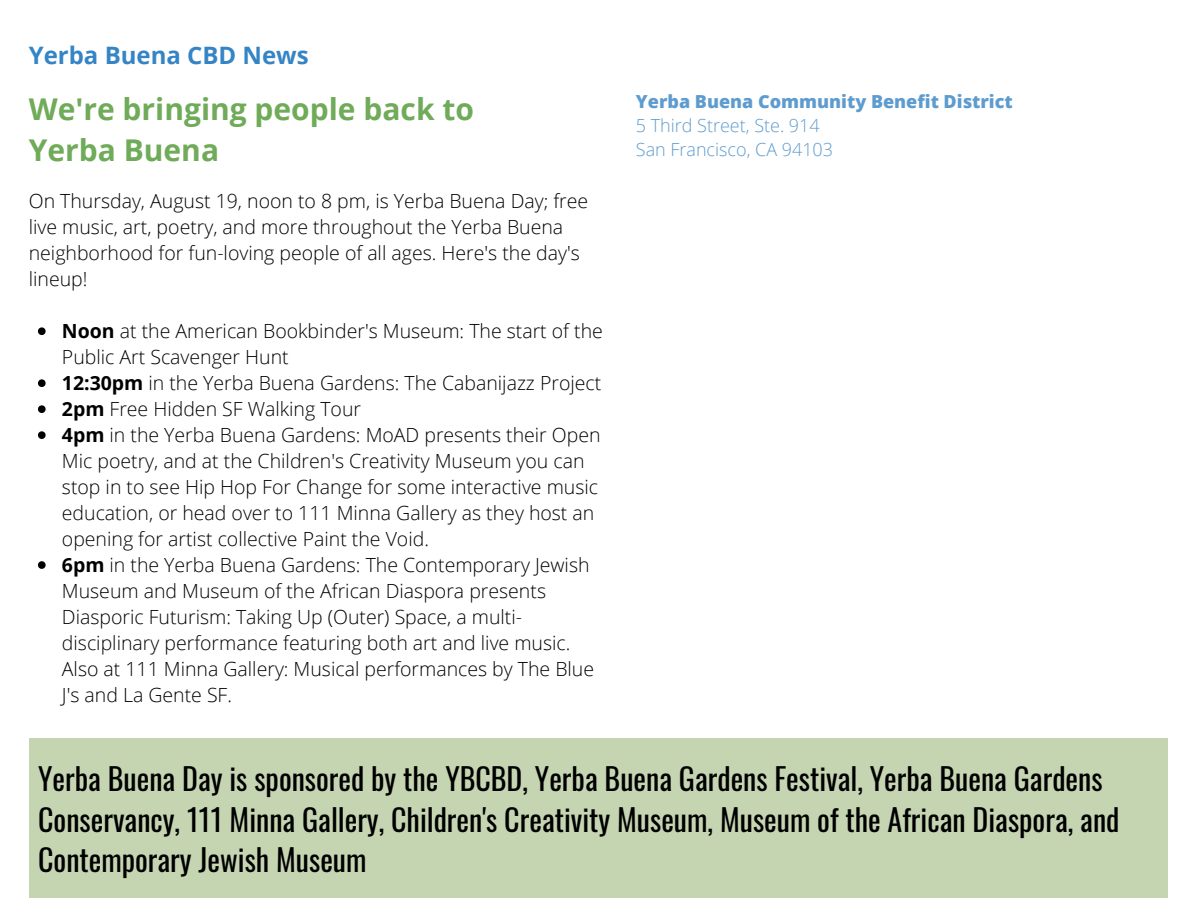
<style>
.page{position:relative;width:1188px;height:918px;background:#fff}
.page>*{position:absolute;margin:0;border:0;box-sizing:border-box;transform-origin:0 0}
.t1{font:30px/40.5px "Oswald";color:#000}
.t2{font:700 30px "Open Sans";color:#70ab59}
.t3{font:700 24px "Open Sans";color:#3585c6}
.t4{font:300 19.5px/26.1px "Open Sans";color:#000}
.t5{font:300 18px "Open Sans";color:#5e9ccf}
.t6{font:800 18px "Open Sans";color:#5e9ccf}
.s1{font-weight:700}
</style>
<div class="page">
<div style="left:29px;top:738px;width:1138px;height:160px;background:#c5d4b1"></div>
<svg style="left:38px;top:327px;width:8px;height:8px"></svg>
<svg style="left:38px;top:379px;width:8px;height:8px"></svg>
<svg style="left:38px;top:405px;width:8px;height:8px"></svg>
<svg style="left:38px;top:431px;width:8px;height:8px"></svg>
<svg style="left:38px;top:561px;width:8px;height:8px"></svg>
<p class="t3" style="left:29px;top:39px;width:281px">Yerba Buena CBD News</p>
<p class="t2" style="left:29px;top:88px;width:447px">We're bringing people back to</p>
<p class="t2" style="left:29px;top:129px;width:192px">Yerba Buena</p>
<p class="t4" style="left:29px;top:188px;width:561px">On Thursday, August 19, noon to 8 pm, is Yerba Buena Day; free live music, art, poetry, and more throughout the Yerba Buena neighborhood for fun-loving people of all ages. Here's the day's lineup!</p>
<p class="t4" style="left:62px;top:318px;width:542px"><span class="s1">Noon</span> at the American Bookbinder's Museum: The start of the<br>Public Art Scavenger Hunt</p>
<p class="t4" style="left:62px;top:369px;width:541px"><span class="s1">12:30pm</span> in the Yerba Buena Gardens: The Cabanijazz Project</p>
<p class="t4" style="left:62px;top:395px;width:301px"><span class="s1">2pm</span> Free Hidden SF Walking Tour</p>
<p class="t4" style="left:62px;top:421px;width:540px"><span class="s1">4pm</span> in the Yerba Buena Gardens: MoAD presents their Open Mic poetry, and at the Children's Creativity Museum you can stop in to see Hip Hop For Change for some interactive music education, or head over to 111 Minna Gallery as they host an opening for artist collective Paint the Void.</p>
<p class="t4" style="left:62px;top:551px;width:534px"><span class="s1">6pm</span> in the Yerba Buena Gardens: The Contemporary Jewish Museum and Museum of the African Diaspora presents Diasporic Futurism: Taking Up (Outer) Space, a multi&shy;disciplinary performance featuring both art and live music.<br>Also at 111 Minna Gallery: Musical performances by The Blue J's and La Gente SF.</p>
<p class="t6" style="left:636px;top:89px;width:378px">Yerba Buena Community Benefit District</p>
<p class="t5" style="left:636px;top:113px;width:185px">5 Third Street, Ste. 914</p>
<p class="t5" style="left:636px;top:137px;width:199px">San Francisco, CA 94103</p>
<p class="t1" style="left:38px;top:758px;width:1083px">Yerba Buena Day is sponsored by the YBCBD, Yerba Buena Gardens Festival, Yerba Buena Gardens<br>Conservancy, 111 Minna Gallery, Children's Creativity Museum, Museum of the African Diaspora, and<br>Contemporary Jewish Museum</p>
</div>
